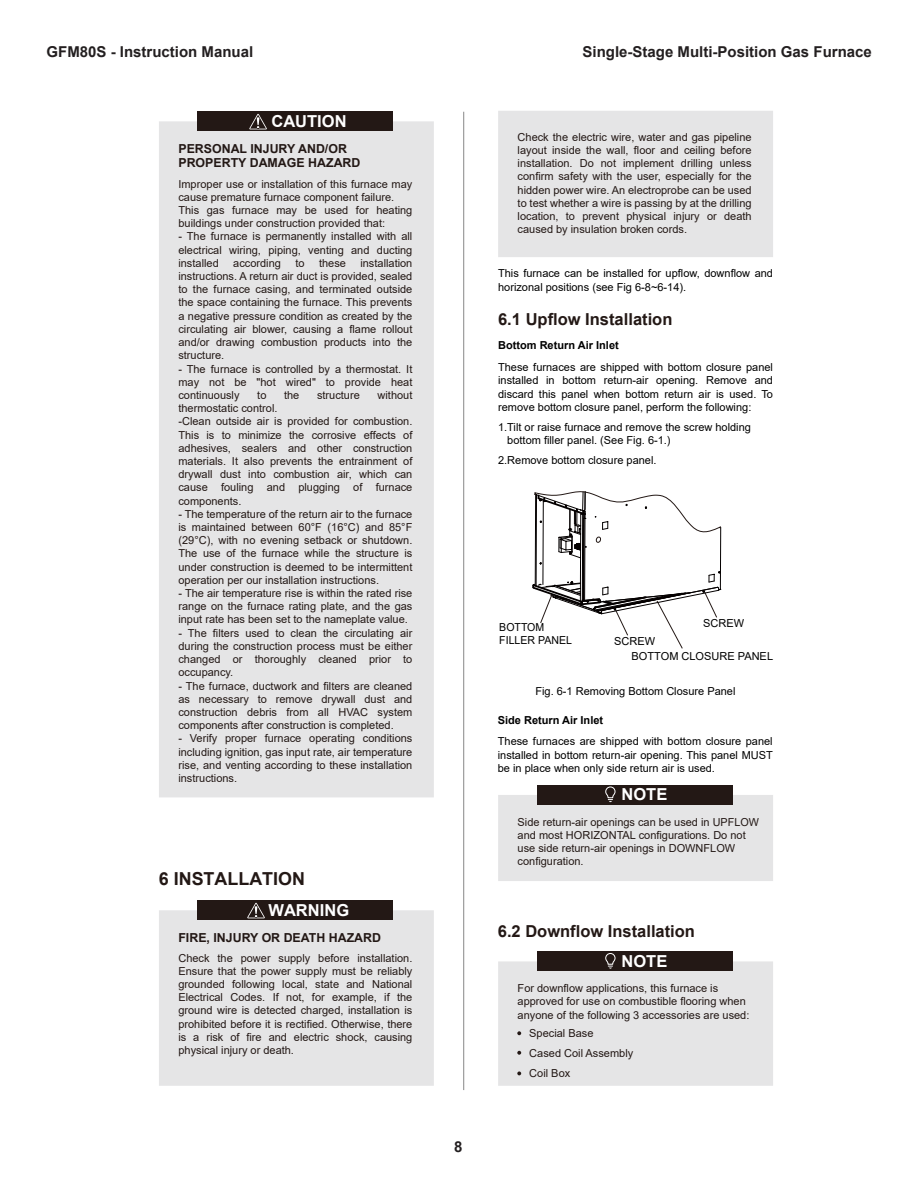
<style>
.page{position:relative;width:918px;height:1188px;background:#fff}
.page>*{position:absolute;margin:0;border:0;box-sizing:border-box;transform-origin:0 0}
.t1{font:700 17.85px "Arial";color:#231815}
.t2{font:700 16.5px "Arial";color:#231815}
.t3{font:700 16.5px "Arial";color:#fff}
.t4{font:700 15px "Arial";color:#231f20}
.t5{font:700 12.45px/14.9px "Arial";color:#231815}
.t6{font:10.95px/13.2px "Arial";color:#231815;text-align:justify}
.t7{font:10.95px/13.2px "Arial";color:#000}
.t8{font:700 10.95px "Arial";color:#000}
.t9{font:10.95px "Arial";color:#000;scale:.96 1}
</style>
<div class="page">
<div style="left:498px;top:111px;width:275px;height:146px;background:#e5e5e6"></div>
<hr style="left:463px;top:112px;width:1px;height:978px;background:#888">
<div style="left:159px;top:121px;width:275px;height:676px;background:#e5e5e6"></div>
<div style="left:198px;top:112px;width:195px;height:19px;background:#231815"></div>
<svg style="left:249px;top:114px;width:18px;height:15px"></svg>
<div style="left:159px;top:910px;width:275px;height:176px;background:#e5e5e6"></div>
<div style="left:198px;top:901px;width:195px;height:19px;background:#231815"></div>
<svg style="left:247px;top:903px;width:18px;height:15px"></svg>
<hr style="left:720px;top:527px;width:1px;height:62px;background:#040000">
<hr style="left:584px;top:519px;width:1px;height:82px;background:#040000">
<hr style="left:582px;top:515px;width:1px;height:86px;background:#040000">
<hr style="left:543px;top:500px;width:1px;height:85px;background:#040000">
<hr style="left:535px;top:494px;width:1px;height:92px;background:#040000">
<hr style="left:580px;top:514px;width:1px;height:87px;background:#040000">
<hr style="left:583px;top:514px;width:1px;height:87px;background:#040000">
<hr style="left:536px;top:495px;width:1px;height:91px;background:#040000">
<svg style="left:532px;top:571px;width:189px;height:78px"></svg>
<svg style="left:534px;top:491px;width:187px;height:74px"></svg>
<div style="left:537px;top:785px;width:195px;height:19px;background:#231815"></div>
<svg style="left:498px;top:786px;width:275px;height:95px"></svg>
<div style="left:537px;top:951px;width:195px;height:20px;background:#231815"></div>
<svg style="left:498px;top:953px;width:275px;height:133px;background:#d2d1d2"></svg>
<h3 class="t4" style="left:46px;top:42px;width:208px">GFM80S - Instruction Manual</h3>
<h3 class="t4" style="left:583px;top:42px;width:291px">Single-Stage Multi-Position Gas Furnace</h3>
<p class="t3" style="left:271px;top:110px;width:77px">CAUTION</p>
<p class="t5" style="left:178px;top:141px;width:184px">PERSONAL INJURY AND/OR<br>PROPERTY DAMAGE HAZARD</p>
<p class="t6" style="left:178px;top:177px;width:236px;text-align:left">Improper use or installation of this furnace may cause premature furnace component failure.<br>This gas furnace may be used for heating buildings under construction provided that:</p>
<p class="t6" style="left:178px;top:230px;width:236px">- The furnace is permanently installed with all electrical wiring, piping, venting and ducting installed</p>
<p class="t6" style="left:178px;top:256px;width:236px;text-indent:182px">installation instructions. A return air duct is provided, sealed to the furnace casing, and terminated outside the space containing the furnace. This prevents a negative pressure condition as created by the circulating air blower, causing a flame rollout and/or drawing combustion products into the structure.</p>
<p class="t6" style="left:178px;top:362px;width:236px">- The furnace is controlled by a thermostat. It may not be "hot wired" to provide heat continuously</p>
<p class="t6" style="left:233px;top:256px;width:49px">according</p>
<p class="t6" style="left:295px;top:256px;width:11px">to</p>
<p class="t6" style="left:319px;top:256px;width:28px">these</p>
<p class="t6" style="left:257px;top:388px;width:11px">to</p>
<p class="t6" style="left:284px;top:388px;width:17px">the</p>
<p class="t6" style="left:317px;top:388px;width:44px">structure</p>
<p class="t6" style="left:378px;top:388px;width:36px">without</p>
<p class="t6" style="left:178px;top:402px;width:236px;text-align:left">thermostatic control.<br>-Clean outside air is provided for combustion.<br>This is to minimize the corrosive effects of adhesives, sealers and other construction materials. It also prevents the entrainment of drywall dust into combustion air, which can cause fouling and plugging of furnace components.</p>
<p class="t6" style="left:178px;top:507px;width:236px">- The temperature of the return air to the furnace is maintained between 60°F (16°C) and 85°F (29°C), with no evening setback or shutdown.<br>The use of the furnace while the structure is under construction is deemed to be intermittent operation per our installation instructions.</p>
<p class="t6" style="left:178px;top:587px;width:236px">- The air temperature rise is within the rated rise range on the furnace rating plate, and the gas input rate has been set to the nameplate value.</p>
<p class="t6" style="left:178px;top:626px;width:236px">- The filters used to clean the circulating air during the construction process must be either changed or thoroughly cleaned prior to occupancy.</p>
<p class="t6" style="left:178px;top:679px;width:236px">- The furnace, ductwork and filters are cleaned as necessary to remove drywall dust and construction debris from all HVAC system components after construction is completed.</p>
<p class="t6" style="left:178px;top:732px;width:236px">- Verify proper furnace operating conditions including ignition, gas input rate, air temperature rise, and venting according to these installation instructions.</p>
<p class="t1" style="left:159px;top:866px;width:148px">6 INSTALLATION</p>
<p class="t3" style="left:268px;top:898px;width:82px">WARNING</p>
<p class="t5" style="left:178px;top:930px;width:204px">FIRE, INJURY OR DEATH HAZARD</p>
<p class="t6" style="left:178px;top:951px;width:236px">Check the power supply before installation.<br>Ensure that the power supply must be reliably grounded following local, state and National Electrical Codes. If not, for example, if the ground wire is detected charged, installation is prohibited before it is rectified. Otherwise, there is a risk of fire and electric shock, causing physical injury or death.</p>
<p class="t6" style="left:518px;top:130px;width:236px">Check the electric wire, water and gas pipeline layout inside the wall, floor and ceiling before installation. Do not implement drilling unless confirm safety with the user, especially for the hidden power wire. An electroprobe can be used to test whether a wire is passing by at the drilling location, to prevent physical injury or death caused by insulation broken cords.</p>
<p class="t7" style="left:498px;top:267px;width:276px">This furnace can be installed for upflow, downflow and horizonal positions (see Fig 6-8~6-14).</p>
<p class="t2" style="left:498px;top:307px;width:176px">6.1 Upflow Installation</p>
<p class="t8" style="left:498px;top:338px;width:122px">Bottom Return Air Inlet</p>
<p class="t7" style="left:498px;top:361px;width:276px">These furnaces are shipped with bottom closure panel</p>
<p class="t7" style="left:498px;top:374px;width:276px">installed in bottom return-air opening. Remove and</p>
<p class="t7" style="left:498px;top:387px;width:276px">discard this panel when bottom return air is used. To remove bottom closure panel, perform the following:</p>
<p class="t7" style="left:507px;top:420px;width:245px;text-indent:-9px">1.Tilt or raise furnace and remove the screw holding bottom filler panel. (See Fig. 6-1.)</p>
<p class="t7" style="left:498px;top:454px;width:160px">2.Remove bottom closure panel.</p>
<h3 class="t4" style="left:454px;top:1137px;width:10px">8</h3>
<p class="t9" style="left:499px;top:619px;width:48px">BOTTOM</p>
<p class="t7" style="left:703px;top:616px;width:42px">SCREW</p>
<p class="t9" style="left:499px;top:633px;width:77px">FILLER PANEL</p>
<p class="t7" style="left:632px;top:649px;width:143px">BOTTOM CLOSURE PANEL</p>
<p class="t7" style="left:535px;top:684px;width:202px">Fig. 6-1 Removing Bottom Closure Panel</p>
<p class="t8" style="left:498px;top:712px;width:107px">Side Return Air Inlet</p>
<p class="t7" style="left:498px;top:735px;width:277px;text-align:justify">These furnaces are shipped with bottom closure panel installed in bottom return-air opening. This panel MUST be in place when only side return air is used.</p>
<p class="t7" style="left:614px;top:634px;width:42px">SCREW</p>
<p class="t3" style="left:621px;top:783px;width:47px">NOTE</p>
<p class="t6" style="left:518px;top:815px;width:243px;text-align:left">Side return-air openings can be used in UPFLOW and most HORIZONTAL configurations. Do not use side return-air openings in DOWNFLOW configuration.</p>
<p class="t2" style="left:498px;top:919px;width:199px">6.2 Downflow Installation</p>
<p class="t3" style="left:621px;top:950px;width:47px">NOTE</p>
<p class="t6" style="left:518px;top:982px;width:233px;text-align:left">For downflow applications, this furnace is approved for use on combustible flooring when anyone of the following 3 accessories are used:</p>
<p class="t6" style="left:529px;top:1023px;width:105px;line-height:20.1px;text-align:left">Special Base<br>Cased Coil Assembly<br>Coil Box</p>
</div>
